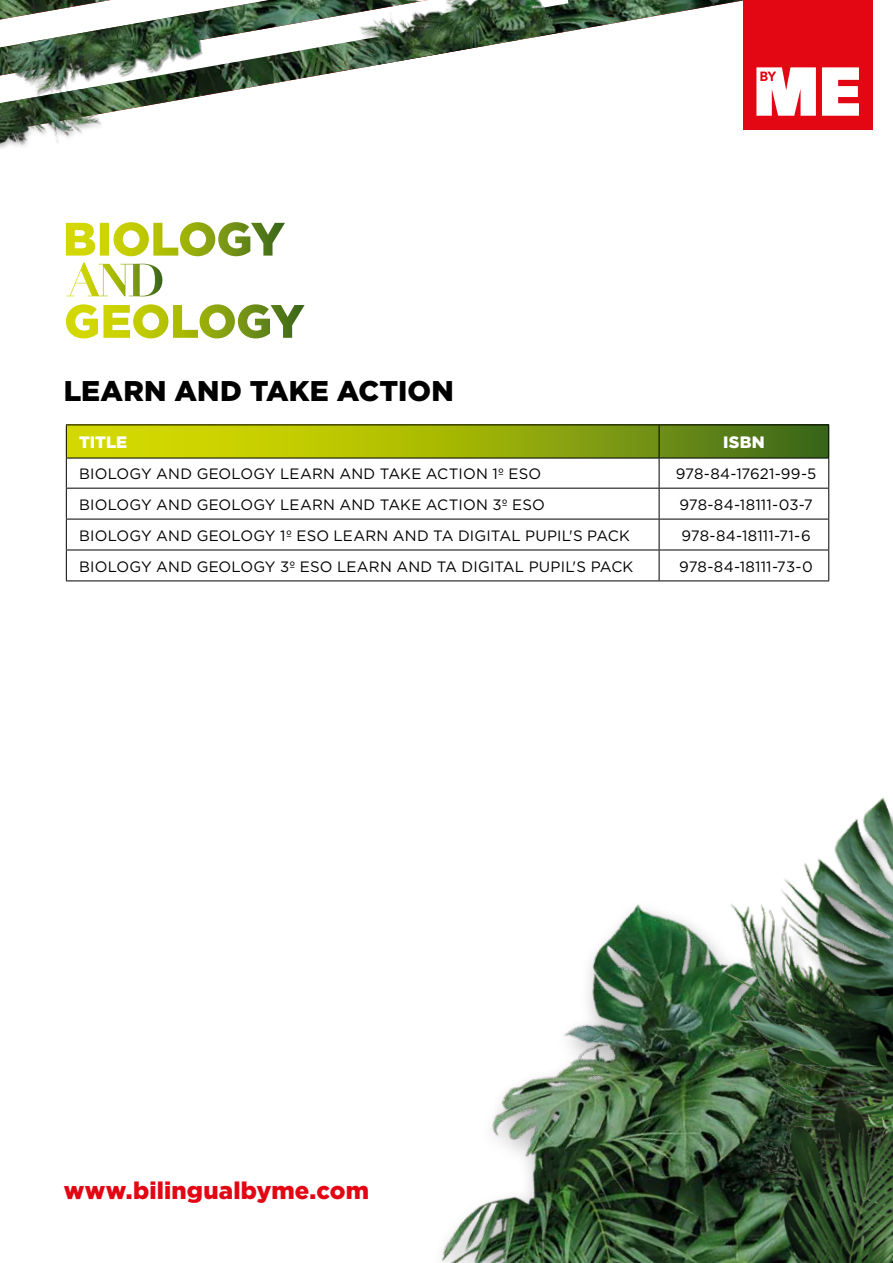
<style>
.page{position:relative;width:893px;height:1263px;background:#fff}
.page>*{position:absolute;margin:0;border:0;box-sizing:border-box;transform-origin:0 0}
.t1{font:900 28.5px "Gotham HTF";letter-spacing:.005em;color:#000}
.t2{font:900 24px "Gotham HTF";letter-spacing:.005em;color:#e30613}
.t3{font:900 16.5px "Gotham HTF";color:#fff}
.t4{font:15px "Gotham HTF";letter-spacing:.01em;color:#000}
</style>
<div class="page">
<img style="left:568px;top:0;width:178px;height:130px">
<svg style="left:226px;top:0;width:342px;height:92px"></svg>
<svg style="left:0;top:0;width:428px;height:75px"></svg>
<img style="left:0;top:0;width:111px;height:20px">
<img style="left:0;top:75px;width:167px;height:74px">
<img style="left:326px;top:0;width:231px;height:73px">
<img style="left:1px;top:9px;width:225px;height:93px">
<img style="left:441px;top:904px;width:269px;height:359px">
<img style="left:710px;top:797px;width:183px;height:466px">
<div style="left:66px;top:425px;width:593px;height:33px;background:linear-gradient(to right,#e4e400,#7c9910)"></div>
<div style="left:659px;top:425px;width:170px;height:33px;background:linear-gradient(to right,#6e8e17,#376418)"></div>
<svg style="left:67px;top:459px;width:761px;height:121px"></svg>
<hr style="left:659px;top:424px;width:170px;height:1px;background:#000">
<hr style="left:828px;top:425px;width:1px;height:33px;background:#000">
<hr style="left:659px;top:488px;width:170px;height:1px;background:#000">
<hr style="left:66px;top:519px;width:593px;height:1px;background:#000">
<hr style="left:659px;top:519px;width:170px;height:1px;background:#000">
<hr style="left:659px;top:519px;width:1px;height:31px;background:#000">
<hr style="left:66px;top:550px;width:593px;height:1px;background:#000">
<hr style="left:659px;top:550px;width:170px;height:1px;background:#000">
<hr style="left:659px;top:550px;width:1px;height:30px;background:#000">
<hr style="left:66px;top:458px;width:1px;height:30px;background:#000">
<hr style="left:659px;top:458px;width:170px;height:1px;background:#000">
<hr style="left:659px;top:458px;width:1px;height:30px;background:#000">
<hr style="left:828px;top:458px;width:1px;height:30px;background:#000">
<hr style="left:66px;top:488px;width:593px;height:1px;background:#000">
<hr style="left:66px;top:489px;width:1px;height:30px;background:#000">
<hr style="left:659px;top:489px;width:1px;height:30px;background:#000">
<hr style="left:828px;top:489px;width:1px;height:30px;background:#000">
<hr style="left:66px;top:519px;width:1px;height:31px;background:#000">
<hr style="left:828px;top:519px;width:1px;height:31px;background:#000">
<hr style="left:66px;top:550px;width:1px;height:30px;background:#000">
<hr style="left:828px;top:550px;width:1px;height:30px;background:#000">
<hr style="left:66px;top:424px;width:593px;height:1px;background:#000">
<hr style="left:66px;top:425px;width:1px;height:33px;background:#000">
<hr style="left:659px;top:425px;width:1px;height:33px;background:#000">
<hr style="left:66px;top:458px;width:593px;height:1px;background:#000">
<hr style="left:66px;top:580px;width:593px;height:1px;background:#000">
<hr style="left:659px;top:580px;width:170px;height:1px;background:#000">
<div style="left:743px;top:0;width:129px;height:129px;background:#e30613"></div>
<svg style="left:756px;top:67px;width:60px;height:49px;background:#fadbdd"></svg>
<svg style="left:822px;top:67px;width:37px;height:49px;background:#fad6d8"></svg>
<svg style="left:66px;top:304px;width:239px;height:34px"></svg>
<svg style="left:66px;top:263px;width:96px;height:33px"></svg>
<svg style="left:66px;top:222px;width:219px;height:34px"></svg>
<h1 class="t1" style="left:64px;top:375px;width:391px">LEARN AND TAKE ACTION</h1>
<p class="t3" style="left:79px;top:433px;width:50px">TITLE</p>
<p class="t3" style="left:723px;top:433px;width:43px">ISBN</p>
<p class="t4" style="left:79px;top:466px;width:464px">BIOLOGY AND GEOLOGY LEARN AND TAKE ACTION 1º ESO</p>
<p class="t4" style="left:676px;top:466px;width:142px">978-84-17621-99-5</p>
<p class="t4" style="left:79px;top:496px;width:467px">BIOLOGY AND GEOLOGY LEARN AND TAKE ACTION 3º ESO</p>
<p class="t4" style="left:679px;top:496px;width:135px">978-84-18111-03-7</p>
<p class="t4" style="left:79px;top:527px;width:552px">BIOLOGY AND GEOLOGY 1º ESO LEARN AND TA DIGITAL PUPIL'S PACK</p>
<p class="t4" style="left:681px;top:527px;width:131px">978-84-18111-71-6</p>
<p class="t4" style="left:79px;top:558px;width:556px">BIOLOGY AND GEOLOGY 3º ESO LEARN AND TA DIGITAL PUPIL'S PACK</p>
<p class="t4" style="left:679px;top:558px;width:135px">978-84-18111-73-0</p>
<h2 class="t2" style="left:64px;top:1177px;width:307px">www.bilingualbyme.com</h2>
</div>
